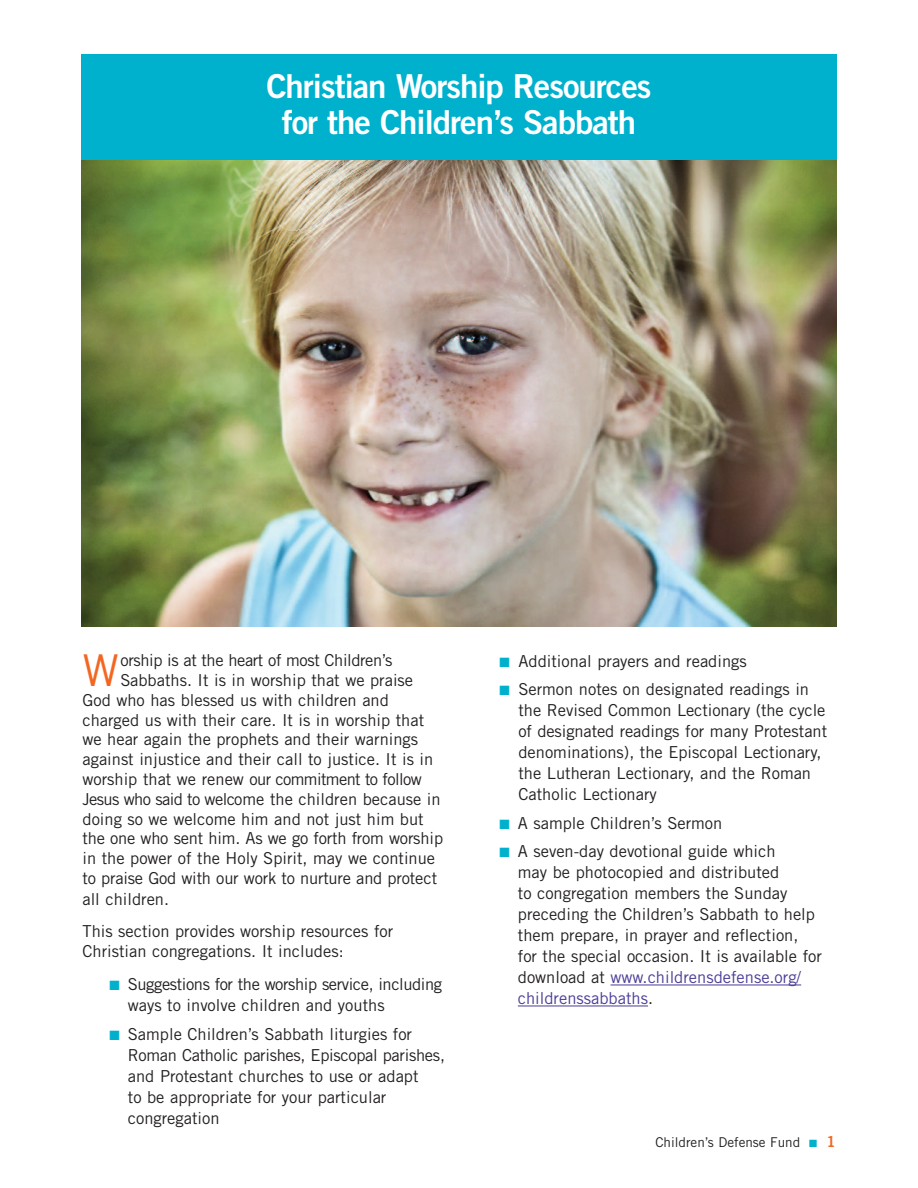
<style>
.page{position:relative;width:918px;height:1188px;background:#fff}
.page>*{position:absolute;margin:0;border:0;box-sizing:border-box;transform-origin:0 0}
.t1{font:43.95px "Trade Gothic";color:#f36621}
.t2{font:33px/36px "Trade Gothic Bold Two";letter-spacing:-.03em;color:#fff;text-align:center}
.t3{font:16.5px/21px "Trade Gothic";color:#231f20}
.t4{font:16.5px/21px "Trade Gothic";letter-spacing:-.025em;color:#231f20}
.t5{font:16.5px "Trade Gothic";letter-spacing:-.035em;color:#231f20}
.t6{font:13.5px "Trade Gothic";color:#231f20}
.s1{color:#00b1cd}
.s2{color:#4d3c98}
.s3{font-family:"Trade Gothic Bold Two";font-size:15px;color:#f36621}
</style>
<div class="page">
<hr style="left:611px;top:985px;width:190px;height:1px;background:#4d3c98">
<hr style="left:518px;top:1006px;width:130px;height:1px;background:#4d3c98">
<img style="left:81px;top:159px;width:756px;height:468px">
<div style="left:81px;top:54px;width:756px;height:105px;background:#00b1cd"></div>
<h2 class="t2" style="left:266px;top:71px;width:387px">Christian Worship Resources for the Children’s Sabbath</h2>
<h1 class="t1" style="left:82px;top:654px;width:38px">W</h1>
<p class="t4" style="left:121px;top:651px;width:273px">orship is at the heart of most Children’s</p>
<p class="t3" style="left:121px;top:671px;width:294px">Sabbaths. It is in worship that we praise</p>
<p class="t3" style="left:83px;top:691px;width:308px">God who has blessed us with children and</p>
<p class="t3" style="left:83px;top:711px;width:343px">charged us with their care. It is in worship that</p>
<p class="t3" style="left:83px;top:730px;width:337px">we hear again the prophets and their warnings</p>
<p class="t3" style="left:83px;top:750px;width:352px">against injustice and their call to justice. It is in</p>
<p class="t5" style="left:83px;top:773px;width:341px">worship that we renew our commitment to follow</p>
<p class="t3" style="left:83px;top:790px;width:360px">Jesus who said to welcome the children because in</p>
<p class="t3" style="left:83px;top:810px;width:343px">doing so we welcome him and not just him but</p>
<p class="t3" style="left:82px;top:829px;width:362px">the one who sent him. As we go forth from worship</p>
<p class="t3" style="left:82px;top:849px;width:354px">in the power of the Holy Spirit, may we continue</p>
<p class="t3" style="left:82px;top:869px;width:356px">to praise God with our work to nurture and protect</p>
<p class="t3" style="left:82px;top:890px;width:88px">all children.</p>
<p class="t3" style="left:82px;top:923px;width:312px;line-height:19.8px">This section provides worship resources for<br>Christian congregations. It includes:</p>
<p class="t4" style="left:128px;top:975px;width:316px;text-indent:-18px"><span class="s1">■</span> Suggestions for the worship service, including ways to involve children and youths</p>
<p class="t3" style="left:128px;top:1025px;width:319px;text-indent:-18px"><span class="s1">■</span> Sample Children’s Sabbath liturgies for Roman Catholic parishes, Episcopal parishes, and Protestant churches to use or adapt<br>to be appropriate for your particular congregation</p>
<p class="t3" style="left:500px;top:652px;width:249px"><span class="s1">■</span> Additional prayers and readings</p>
<p class="t3" style="left:518px;top:680px;width:310px;text-indent:-19px"><span class="s1">■</span> Sermon notes on designated readings in the Revised Common Lectionary (the cycle of designated readings for many Protestant denominations), the Episcopal Lectionary, the Lutheran Lectionary, and the Roman Catholic Lectionary</p>
<p class="t3" style="left:500px;top:814px;width:224px"><span class="s1">■</span> A sample Children’s Sermon</p>
<p class="t3" style="left:518px;top:842px;width:306px;text-indent:-18px"><span class="s1">■</span> A seven-day devotional guide which<br>may be photocopied and distributed<br>to congregation members the Sunday preceding the Children’s Sabbath to help them prepare, in prayer and reflection,<br>for the special occasion. It is available for download at <span class="s2">www.childrensdefense.org/ childrenssabbaths</span>.</p>
<p class="t6" style="left:655px;top:1137px;width:182px">Children’s Defense Fund <span class="s1">■</span> <span class="s3">1</span></p>
</div>
